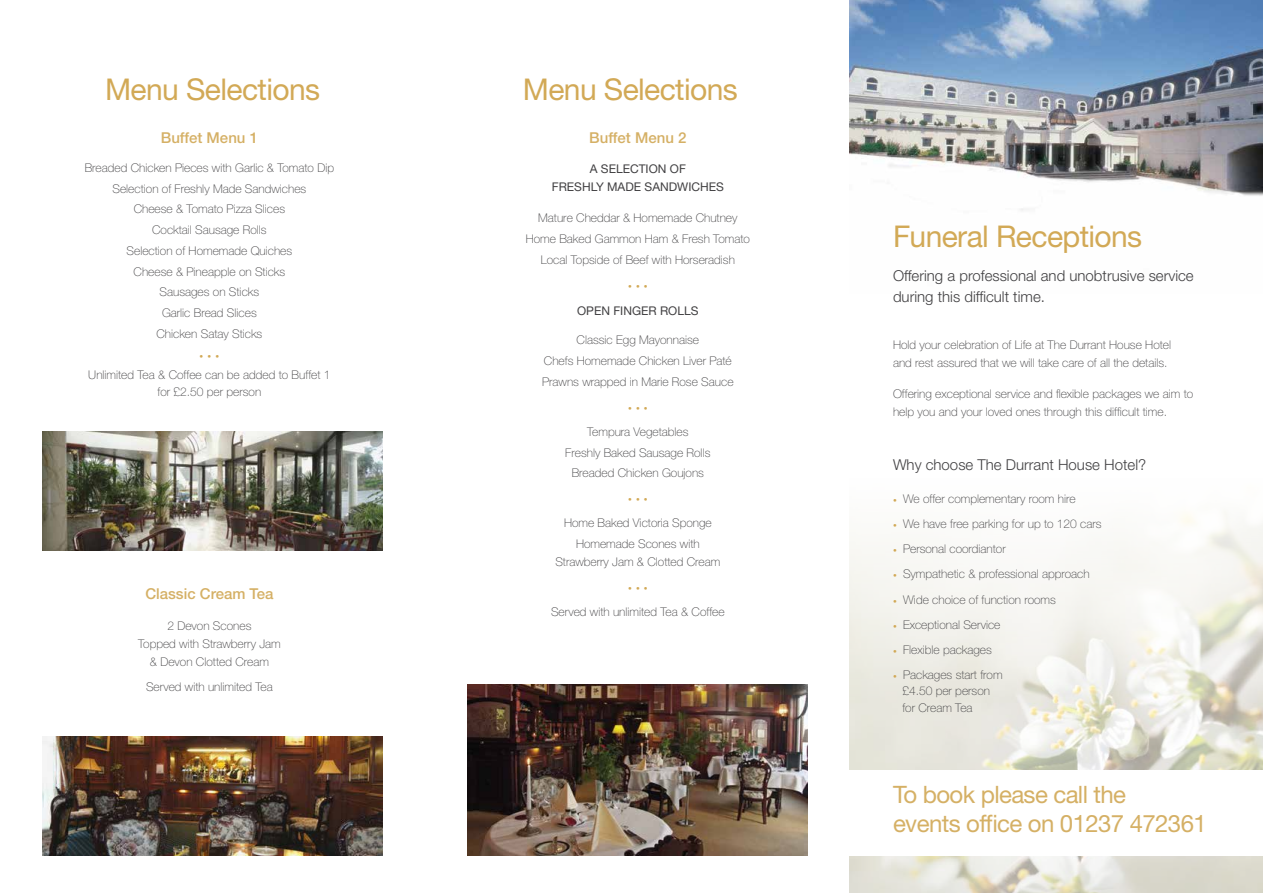
<style>
.page{position:relative;width:1263px;height:893px;background:#fff}
.page>*{position:absolute;margin:0;border:0;box-sizing:border-box;transform-origin:0 0}
.t1{font:30px "Helvetica Neue LT Std";letter-spacing:-.02em;color:#d2a956}
.t2{font:24px/28.8px "Helvetica Neue LT Std";letter-spacing:-.025em;color:#d5b065}
.t3{font:300 15px/21px "Helvetica Neue LT Std";color:#414042}
.t4{font:500 15px "Helvetica Neue LT Std";color:#d5b065}
.t5{font:100 12px/20.7px "Helvetica Neue LT Std";color:#414042;text-align:center}
.t6{font:12px/18px "Helvetica Neue LT Std";color:#414042;text-align:center}
.t7{font:100 7.5px "Helvetica Neue LT Std";color:#d2a956}
.s1{font-size:7.5px;color:#d2a956}
</style>
<div class="page">
<img style="left:43px;top:432px;width:339px;height:119px">
<img style="left:849px;top:512px;width:414px;height:381px">
<img style="left:849px;top:0;width:414px;height:211px">
<img style="left:468px;top:685px;width:339px;height:171px">
<img style="left:43px;top:737px;width:339px;height:119px">
<div style="left:839px;top:771px;width:424px;height:85px;background:#fff"></div>
<h1 class="t1" style="left:105px;top:71px;width:216px">Menu Selections</h1>
<h1 class="t1" style="left:523px;top:71px;width:216px">Menu Selections</h1>
<p class="t4" style="left:161px;top:128px;width:99px">Buffet Menu 1</p>
<p class="t5" style="left:85px;top:157px;width:251px">Breaded Chicken Pieces with Garlic &amp; Tomato Dip<br>Selection of Freshly Made Sandwiches<br>Cheese &amp; Tomato Pizza Slices<br>Cocktail Sausage Rolls<br>Selection of Homemade Quiches<br>Cheese &amp; Pineapple on Sticks<br>Sausages on Sticks<br>Garlic Bread Slices<br>Chicken Satay Sticks</p>
<p class="t7" style="left:200px;top:352px;width:21px">• • •</p>
<p class="t5" style="left:88px;top:367px;width:244px;line-height:16.5px">Unlimited Tea &amp; Coffee can be added to Buffet 1 for £2.50 per person</p>
<p class="t4" style="left:145px;top:585px;width:130px">Classic Cream Tea</p>
<p class="t5" style="left:138px;top:617px;width:144px;line-height:18px">2 Devon Scones<br>Topped with Strawberry Jam &amp; Devon Clotted Cream</p>
<p class="t5" style="left:146px;top:676px;width:128px">Served with unlimited Tea</p>
<p class="t4" style="left:589px;top:128px;width:99px">Buffet Menu 2</p>
<p class="t6" style="left:552px;top:160px;width:173px">A SELECTION OF<br>FRESHLY MADE SANDWICHES</p>
<p class="t5" style="left:526px;top:207px;width:226px">Mature Cheddar &amp; Homemade Chutney<br>Home Baked Gammon Ham &amp; Fresh Tomato<br>Local Topside of Beef with Horseradish</p>
<p class="t7" style="left:628px;top:282px;width:21px">• • •</p>
<p class="t6" style="left:577px;top:302px;width:123px">OPEN FINGER ROLLS</p>
<p class="t5" style="left:542px;top:330px;width:193px">Classic Egg Mayonnaise<br>Chefs Homemade Chicken Liver Paté<br>Prawns wrapped in Marie Rose Sauce</p>
<p class="t7" style="left:628px;top:404px;width:21px">• • •</p>
<p class="t5" style="left:565px;top:421px;width:147px">Tempura Vegetables<br>Freshly Baked Sausage Rolls<br>Breaded Chicken Goujons</p>
<p class="t7" style="left:628px;top:495px;width:21px">• • •</p>
<p class="t5" style="left:564px;top:513px;width:149px">Home Baked Victoria Sponge<br>Homemade Scones with</p>
<p class="t5" style="left:555px;top:551px;width:166px">Strawberry Jam &amp; Clotted Cream</p>
<p class="t7" style="left:628px;top:584px;width:21px">• • •</p>
<p class="t5" style="left:551px;top:601px;width:175px">Served with unlimited Tea &amp; Coffee</p>
<h1 class="t1" style="left:893px;top:218px;width:251px">Funeral Receptions</h1>
<p class="t3" style="left:893px;top:264px;width:302px">Offering a professional and unobtrusive service during this difficult time.</p>
<p class="t5" style="left:893px;top:335px;width:280px;line-height:18px;text-align:left">Hold your celebration of Life at The Durrant House Hotel and rest assured that we will take care of all the details.</p>
<p class="t5" style="left:893px;top:384px;width:302px;line-height:18px;text-align:left">Offering exceptional service and flexible packages we aim to help you and your loved ones through this difficult time.</p>
<p class="t3" style="left:893px;top:454px;width:255px">Why choose The Durrant House Hotel?</p>
<p class="t5" style="left:893px;top:489px;width:184px"><span class="s1">•</span> We offer complementary room hire</p>
<p class="t5" style="left:893px;top:514px;width:210px"><span class="s1">•</span> We have free parking for up to 120 cars</p>
<p class="t5" style="left:893px;top:539px;width:114px"><span class="s1">•</span> Personal coordiantor</p>
<p class="t5" style="left:893px;top:564px;width:198px"><span class="s1">•</span> Sympathetic &amp; professional approach</p>
<p class="t5" style="left:893px;top:589px;width:164px"><span class="s1">•</span> Wide choice of function rooms</p>
<p class="t5" style="left:893px;top:614px;width:109px"><span class="s1">•</span> Exceptional Service</p>
<p class="t5" style="left:893px;top:639px;width:100px"><span class="s1">•</span> Flexible packages</p>
<p class="t5" style="left:902px;top:666px;width:102px;line-height:16.5px;text-align:left;text-indent:-9px"><span class="s1">•</span> Packages start from £4.50 per person for Cream Tea</p>
<h2 class="t2" style="left:893px;top:780px;width:315px">To book please call the<br>events office on 01237 472361</h2>
</div>
